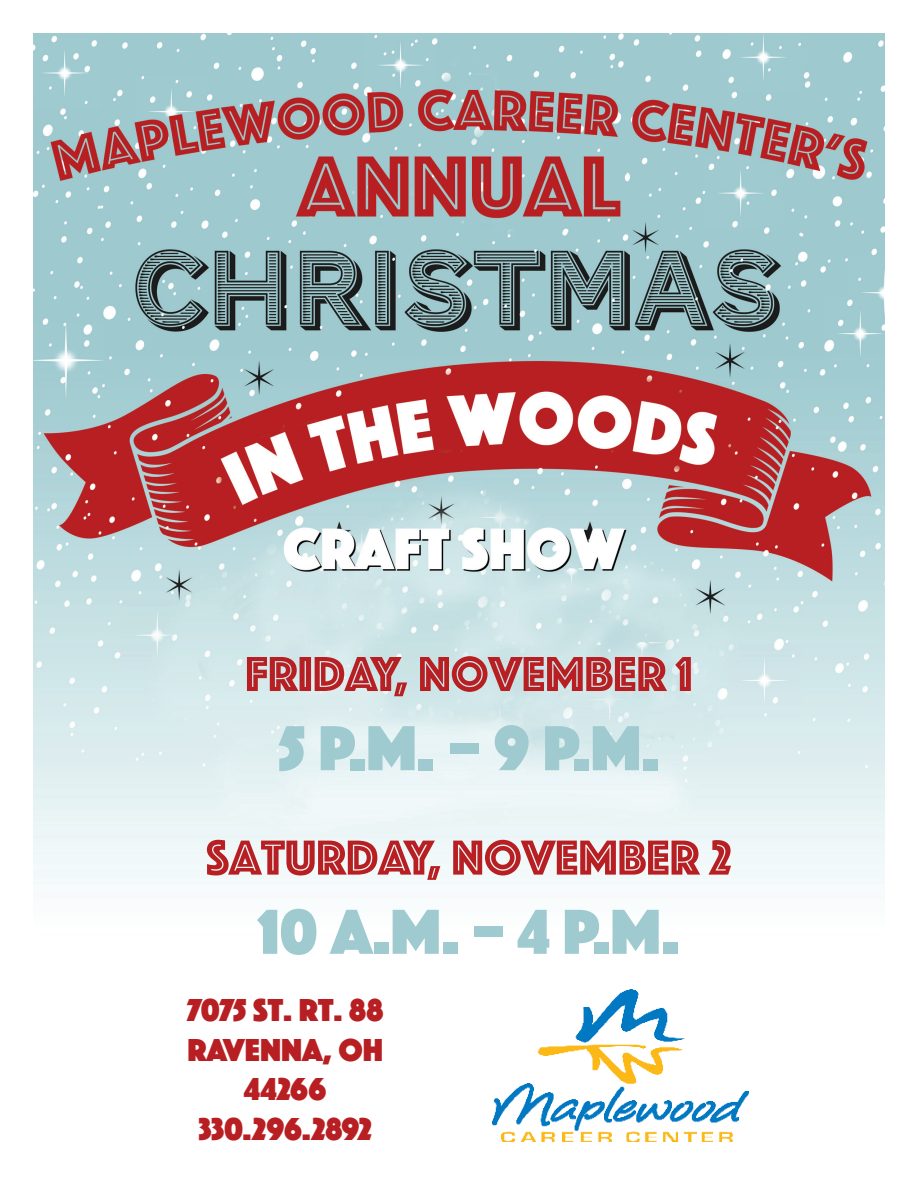
<style>
.page{position:relative;width:918px;height:1188px;background:#fff}
.page>*{position:absolute;margin:0;border:0;box-sizing:border-box;transform-origin:0 0}
.t1{font:66px "Phosphate Solid";color:#9fcacf}
.t2{font:51px "Phosphate Inline";color:#b81f23}
.t3{font:33px/39.6px "Phosphate Solid";color:#b81f23;text-align:center}
</style>
<div class="page">
<img style="left:34px;top:34px;width:850px;height:1091px">
<img style="left:493px;top:989px;width:255px;height:153px">
<p class="t2" style="left:245px;top:638px;width:449px">FRIDAY, NOVEMBER 1</p>
<p class="t1" style="left:278px;top:701px;width:382px">5 P.M. – 9 P.M.</p>
<p class="t2" style="left:206px;top:821px;width:527px">SATURDAY, NOVEMBER 2</p>
<p class="t1" style="left:259px;top:885px;width:422px">10 A.M. – 4 P.M.</p>
<p class="t3" style="left:187px;top:988px;width:198px">7075 ST. RT. 88</p>
<p class="t3" style="left:187px;top:1028px;width:197px">RAVENNA, OH<br>44266</p>
<p class="t3" style="left:198px;top:1107px;width:175px">330.296.2892</p>
</div>
